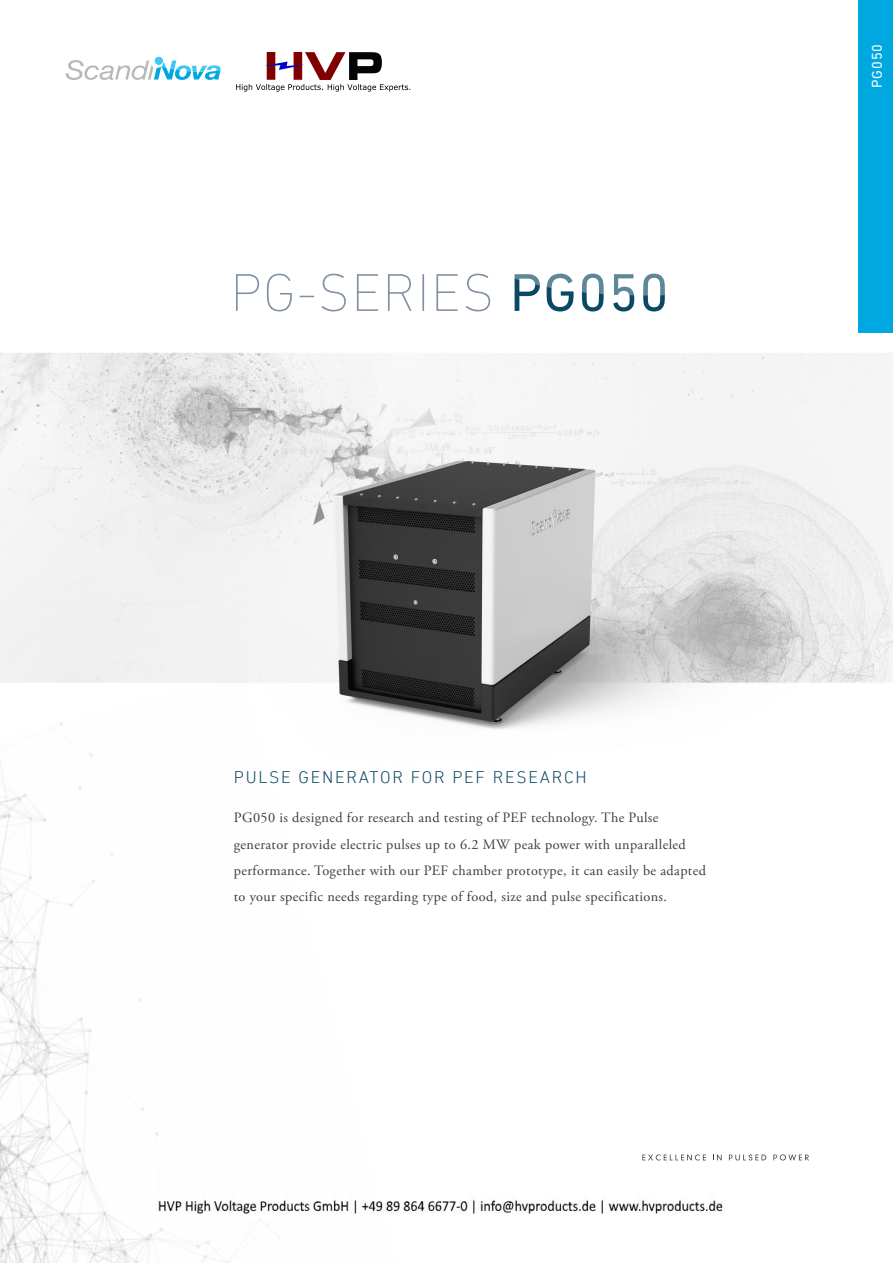
<style>
.page{position:relative;width:893px;height:1263px;background:#fff}
.page>*{position:absolute;margin:0;border:0;box-sizing:border-box;transform-origin:0 0}
.t1{font:200 54px "DIN Next LT Pro";letter-spacing:.025em;color:#808fa3}
.t2{font:300 17.25px "DIN Next LT Pro";letter-spacing:.1em;color:#0a4865}
.t3{font:14.25px/26.2px "Adobe Garamond Pro";letter-spacing:.025em;color:#3e3e3f}
.t4{font:14.25px "DIN Next LT Pro";letter-spacing:.06em;color:#fff}
.s1{font-weight:400;color:#0a4865}
</style>
<div class="page">
<div style="left:155px;top:57px;width:8px;height:8px;background:#40c7f4;border-radius:50%"></div>
<svg style="left:66px;top:60px;width:155px;height:20px"></svg>
<div style="left:859px;top:0;width:34px;height:332px;background:#00a8e2"></div>
<svg style="left:642px;top:1154px;width:64px;height:6px"></svg>
<svg style="left:713px;top:1154px;width:9px;height:6px"></svg>
<svg style="left:729px;top:1154px;width:37px;height:6px"></svg>
<svg style="left:773px;top:1154px;width:36px;height:6px"></svg>
<img style="left:0;top:353px;width:893px;height:376px">
<img style="left:0;top:675px;width:397px;height:588px">
<img style="left:236px;top:52px;width:175px;height:40px">
<img style="left:159px;top:1196px;width:564px;height:21px">
<h1 class="t1" style="left:230px;top:262px;width:440px">PG-SERIES <span class="s1">PG050</span></h1>
<p class="t4" style="left:869px;top:88px;width:45px;rotate:-90deg">PG050</p>
<p class="t2" style="left:234px;top:767px;width:354px">PULSE GENERATOR FOR PEF RESEARCH</p>
<p class="t3" style="left:234px;top:805px;width:474px">PG050 is designed for research and testing of PEF technology. The Pulse generator provide electric pulses up to 6.2 MW peak power with unparalleled performance. Together with our PEF chamber prototype, it can easily be adapted to your specific needs regarding type of food, size and pulse specifications.</p>
</div>
